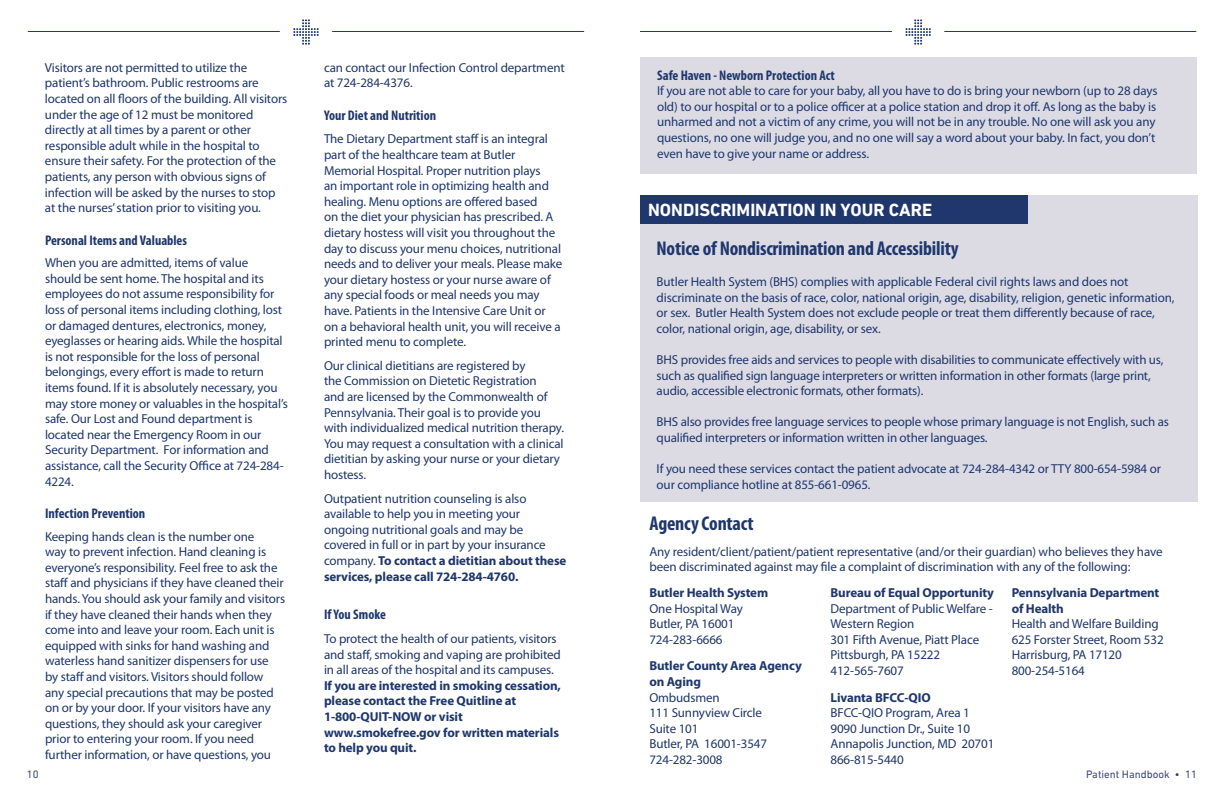
<style>
.page{position:relative;width:1224px;height:792px;background:#fff}
.page>*{position:absolute;margin:0;border:0;box-sizing:border-box;transform-origin:0 0}
.t1{font:700 condensed 20px "Myriad Pro";letter-spacing:-.01em;color:#1f376c}
.t2{font:700 18px "DIN Next LT Pro";color:#fff}
.t3{font:700 condensed 14px "Myriad Pro";color:#1f376c}
.t4{font:13px/15.6px "Myriad Pro";letter-spacing:-.01em;color:#1f376c}
.t5{font:700 13px/15.6px "Myriad Pro";letter-spacing:-.01em;color:#1f376c}
.t6{font:11px "DIN Next LT Pro";color:#3d4a7a}
.s1{font-weight:700}
.s2{color:#1f376c}
</style>
<div class="page">
<hr style="left:332px;top:31px;width:252px;height:1px;background:#1f376c">
<svg style="left:293px;top:19px;width:26px;height:26px"></svg>
<hr style="left:28px;top:31px;width:252px;height:1px;background:#1f376c">
<hr style="left:944px;top:31px;width:252px;height:1px;background:#1f376c">
<svg style="left:906px;top:19px;width:25px;height:26px"></svg>
<hr style="left:640px;top:31px;width:252px;height:1px;background:#1f376c">
<div style="left:640px;top:57px;width:556px;height:117px;background:#dcdbe4"></div>
<div style="left:640px;top:195px;width:558px;height:307px;background:#dcdbe4"></div>
<div style="left:640px;top:195px;width:387px;height:29px;background:#1f376c"></div>
<p class="t4" style="left:45px;top:60px;width:244px">Visitors are not permitted to utilize the patient’s bathroom. Public restrooms are located on all floors of the building. All visitors under the age of 12 must be monitored directly at all times by a parent or other responsible adult while in the hospital to ensure their safety. For the protection of the patients, any person with obvious signs of infection will be asked by the nurses to stop at the nurses’ station prior to visiting you.</p>
<p class="t3" style="left:45px;top:232px;width:144px">Personal Items and Valuables</p>
<p class="t4" style="left:45px;top:255px;width:244px">When you are admitted, items of value should be sent home. The hospital and its employees do not assume responsibility for loss of personal items including clothing, lost or damaged dentures, electronics, money, eyeglasses or hearing aids. While the hospital is not responsible for the loss of personal belongings, every effort is made to return items found. If it is absolutely necessary, you may store money or valuables in the hospital’s safe. Our Lost and Found department is located near the Emergency Room in our Security Department. For information and assistance, call the Security Office at 724-284- 4224.</p>
<p class="t3" style="left:45px;top:506px;width:102px">Infection Prevention</p>
<p class="t4" style="left:45px;top:529px;width:242px">Keeping hands clean is the number one<br>way to prevent infection. Hand cleaning is everyone’s responsibility. Feel free to ask the staff and physicians if they have cleaned their hands. You should ask your family and visitors if they have cleaned their hands when they come into and leave your room. Each unit is equipped with sinks for hand washing and waterless hand sanitizer dispensers for use by staff and visitors. Visitors should follow any special precautions that may be posted on or by your door. If your visitors have any questions, they should ask your caregiver prior to entering your room. If you need further information, or have questions, you</p>
<p class="t4" style="left:324px;top:60px;width:242px">can contact our Infection Control department at 724-284-4376.</p>
<p class="t3" style="left:324px;top:107px;width:114px">Your Diet and Nutrition</p>
<p class="t4" style="left:324px;top:131px;width:240px">The Dietary Department staff is an integral part of the healthcare team at Butler Memorial Hospital. Proper nutrition plays<br>an important role in optimizing health and healing. Menu options are offered based<br>on the diet your physician has prescribed. A dietary hostess will visit you throughout the day to discuss your menu choices, nutritional needs and to deliver your meals. Please make your dietary hostess or your nurse aware of any special foods or meal needs you may have. Patients in the Intensive Care Unit or on a behavioral health unit, you will receive a printed menu to complete.</p>
<p class="t4" style="left:324px;top:358px;width:242px">Our clinical dietitians are registered by<br>the Commission on Dietetic Registration<br>and are licensed by the Commonwealth of Pennsylvania. Their goal is to provide you with individualized medical nutrition therapy.<br>You may request a consultation with a clinical dietitian by asking your nurse or your dietary hostess.</p>
<p class="t4" style="left:324px;top:491px;width:244px">Outpatient nutrition counseling is also available to help you in meeting your ongoing nutritional goals and may be covered in full or in part by your insurance company. <span class="s1">To contact a dietitian about these services, please call 724-284-4760.</span></p>
<p class="t3" style="left:324px;top:607px;width:63px">If You Smoke</p>
<p class="t4" style="left:324px;top:631px;width:238px">To protect the health of our patients, visitors and staff, smoking and vaping are prohibited in all areas of the hospital and its campuses.</p>
<p class="t5" style="left:324px;top:678px;width:239px">If you are interested in smoking cessation, please contact the Free Quitline at<br>1-800-QUIT-NOW or visit www.smokefree.gov for written materials to help you quit.</p>
<p class="t3" style="left:657px;top:67px;width:179px">Safe Haven - Newborn Protection Act</p>
<p class="t4" style="left:657px;top:83px;width:502px">If you are not able to care for your baby, all you have to do is bring your newborn (up to 28 days old) to our hospital or to a police officer at a police station and drop it off. As long as the baby is unharmed and not a victim of any crime, you will not be in any trouble. No one will ask you any questions, no one will judge you, and no one will say a word about your baby. In fact, you don’t even have to give your name or address.</p>
<h2 class="t2" style="left:648px;top:199px;width:286px">NONDISCRIMINATION IN YOUR CARE</h2>
<h1 class="t1" style="left:657px;top:237px;width:303px">Notice of Nondiscrimination and Accessibility</h1>
<p class="t4" style="left:657px;top:274px;width:520px">Butler Health System (BHS) complies with applicable Federal civil rights laws and does not discriminate on the basis of race, color, national origin, age, disability, religion, genetic information, or sex. Butler Health System does not exclude people or treat them differently because of race, color, national origin, age, disability, or sex.</p>
<p class="t4" style="left:657px;top:352px;width:508px">BHS provides free aids and services to people with disabilities to communicate effectively with us, such as qualified sign language interpreters or written information in other formats (large print, audio, accessible electronic formats, other formats).</p>
<p class="t4" style="left:657px;top:414px;width:514px">BHS also provides free language services to people whose primary language is not English, such as qualified interpreters or information written in other languages.</p>
<p class="t4" style="left:657px;top:461px;width:506px">If you need these services contact the patient advocate at 724-284-4342 or TTY 800-654-5984 or our compliance hotline at 855-661-0965.</p>
<h1 class="t1" style="left:649px;top:513px;width:106px">Agency Contact</h1>
<p class="t4" style="left:649px;top:544px;width:515px">Any resident/client/patient/patient representative (and/or their guardian) who believes they have been discriminated against may file a complaint of discrimination with any of the following:</p>
<p class="t5" style="left:649px;top:585px;width:120px">Butler Health System</p>
<p class="t4" style="left:649px;top:601px;width:95px">One Hospital Way<br>Butler, PA 16001<br>724-283-6666</p>
<p class="t5" style="left:649px;top:658px;width:154px">Butler County Area Agency on Aging</p>
<p class="t4" style="left:649px;top:690px;width:119px">Ombudsmen<br>111 Sunnyview Circle<br>Suite 101<br>Butler, PA 16001-3547<br>724-282-3008</p>
<p class="t5" style="left:831px;top:585px;width:165px">Bureau of Equal Opportunity</p>
<p class="t4" style="left:831px;top:601px;width:164px">Department of Public Welfare -<br>Western Region<br>301 Fifth Avenue, Piatt Place<br>Pittsburgh, PA 15222<br>412-565-7607</p>
<p class="t5" style="left:831px;top:690px;width:102px">Livanta BFCC-QIO</p>
<p class="t4" style="left:831px;top:705px;width:165px">BFCC-QIO Program, Area 1<br>9090 Junction Dr., Suite 10<br>Annapolis Junction, MD 20701<br>866-815-5440</p>
<p class="t5" style="left:1012px;top:585px;width:149px">Pennsylvania Department of Health</p>
<p class="t4" style="left:1012px;top:616px;width:153px">Health and Welfare Building<br>625 Forster Street, Room 532<br>Harrisburg, PA 17120<br>800-254-5164</p>
<p class="t6" style="left:27px;top:768px;width:13px">10</p>
<p class="t6" style="left:1086px;top:768px;width:112px">Patient Handbook <span class="s2">•</span> 11</p>
</div>
